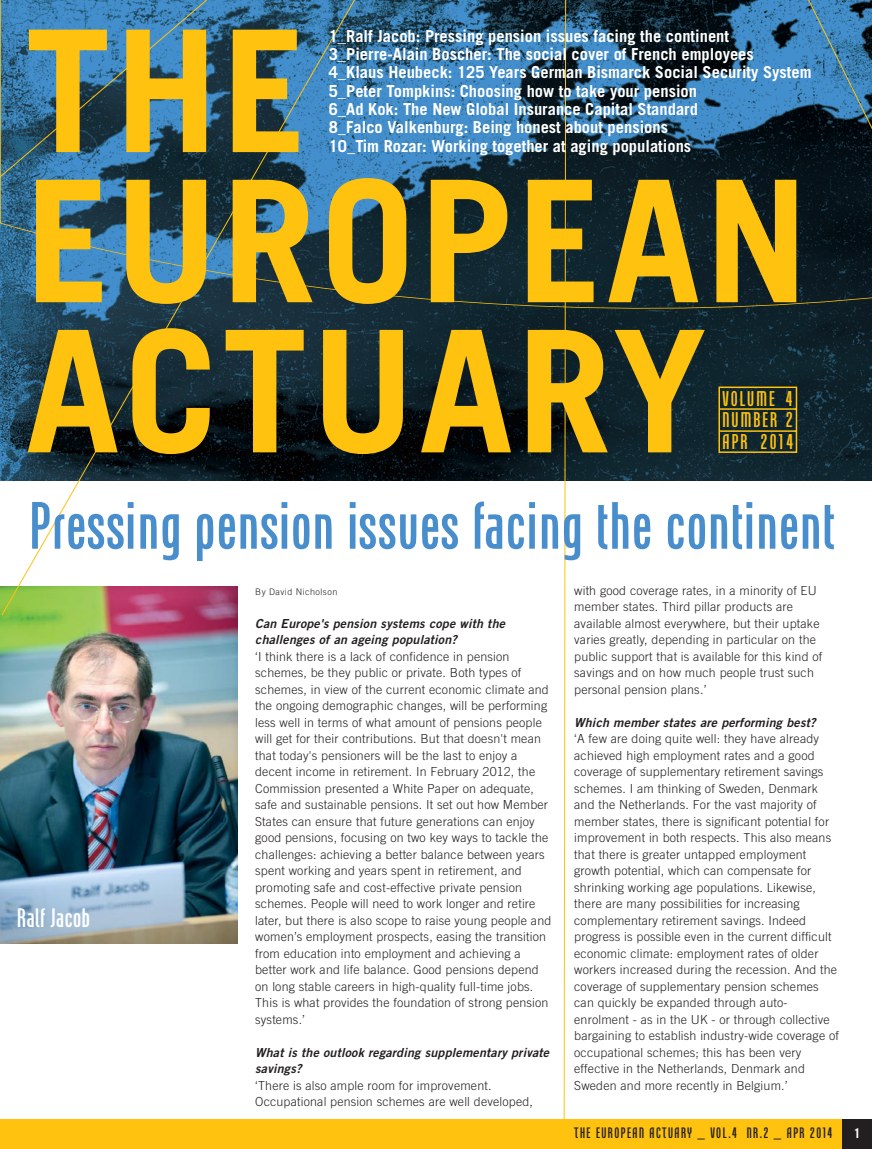
<style>
.page{position:relative;width:872px;height:1149px;background:#fff}
.page>*{position:absolute;margin:0;border:0;box-sizing:border-box;transform-origin:0 0}
.t1{font:700 169.5px/150px "Trade Gothic LT";letter-spacing:.025em;color:#ffc20e}
.t2{font:67.5px "Freytag LT";letter-spacing:.025em;color:#498ecc}
.t3{font:27px "Freytag LT";letter-spacing:.025em;color:#fff}
.t4{font:21.6px/21.6px "Freytag LT";letter-spacing:.1em;color:#ffc20e;text-align:justify}
.t5{font:700 16.5px/18.3px "Trade Gothic LT";color:#fff}
.t6{font:15.3px "Freytag LT";letter-spacing:.1em;color:#231f20}
.t7{font:700 13.35px "Trade Gothic LT";color:#fff}
.t8{font:300 12.45px/16.5px "Trade Gothic LT";letter-spacing:.015em;color:#231f20}
.t9{font:italic 12.45px/16.5px "Trade Gothic LT Bold Two";letter-spacing:.02em;color:#231f20}
.t10{font:300 9px "Trade Gothic LT";letter-spacing:.05em;color:#231f20}
</style>
<div class="page">
<img style="left:0;top:586px;width:237px;height:356px">
<img style="left:0;top:312px;width:872px;height:168px">
<svg style="left:0;top:0;width:872px;height:312px;background:#1c3d53"></svg>
<div style="left:0;top:1118px;width:842px;height:30px;background:#ffc20e"></div>
<svg style="left:563px;top:0;width:3px;height:1119px"></svg>
<svg style="left:799px;top:0;width:73px;height:161px;background:#2c5c80"></svg>
<svg style="left:1px;top:0;width:364px;height:616px"></svg>
<svg style="left:0;top:0;width:227px;height:178px;background:#32688f"></svg>
<svg style="left:717px;top:385px;width:81px;height:68px;background:#2c382a"></svg>
<div style="left:842px;top:1118px;width:30px;height:30px;background:#231f20"></div>
<p class="t5" style="left:329px;top:28px;width:484px">1_Ralf Jacob: Pressing pension issues facing the continent 3_Pierre-Alain Boscher: The social cover of French employees 4_Klaus Heubeck: 125 Years German Bismarck Social Security System 5_Peter Tompkins: Choosing how to take your pension<br>6_Ad Kok: The New Global Insurance Capital Standard<br>8_Falco Valkenburg: Being honest about pensions<br>10_Tim Rozar: Working together at aging populations</p>
<h1 class="t1" style="left:26px;top:32px;width:784px">THE<br>EUROPEAN<br>ACTUARY</h1>
<h3 class="t4" style="left:722px;top:389px;width:73px">VOLUME 4<br>NUMBER 2<br>APR 2014</h3>
<h2 class="t2" style="left:30px;top:502px;width:806px">Pressing pension issues facing the continent</h2>
<p class="t8" style="left:574px;top:582px;width:250px">with good coverage rates, in a minority of EU member states. Third pillar products are available almost everywhere, but their uptake varies greatly, depending in particular on the public support that is available for this kind of savings and on how much people trust such personal pension plans.’</p>
<p class="t9" style="left:574px;top:714px;width:243px">Which member states are performing best?</p>
<p class="t8" style="left:574px;top:731px;width:266px">‘A few are doing quite well: they have already achieved high employment rates and a good coverage of supplementary retirement savings schemes. I am thinking of Sweden, Denmark and the Netherlands. For the vast majority of member states, there is significant potential for improvement in both respects. This also means that there is greater untapped employment growth potential, which can compensate for shrinking working age populations. Likewise, there are many possibilities for increasing complementary retirement savings. Indeed progress is possible even in the current difficult economic climate: employment rates of older workers increased during the recession. And the coverage of supplementary pension schemes can quickly be expanded through auto&shy;enrolment - as in the UK - or through collective bargaining to establish industry-wide coverage of occupational schemes; this has been very effective in the Netherlands, Denmark and Sweden and more recently in Belgium.’</p>
<p class="t6" style="left:574px;top:1126px;width:260px">THE EUROPEAN ACTUARY _ VOL.4 NR.2 _ APR 2014</p>
<p class="t7" style="left:853px;top:1127px;width:9px">1</p>
<p class="t10" style="left:255px;top:588px;width:84px">By David Nicholson</p>
<p class="t9" style="left:255px;top:615px;width:251px">Can Europe's pension systems cope with the challenges of an ageing population?</p>
<p class="t8" style="left:255px;top:648px;width:298px">‘I think there is a lack of confidence in pension schemes, be they public or private. Both types of schemes, in view of the current economic climate and the ongoing demographic changes, will be performing less well in terms of what amount of pensions people will get for their contributions. But that doesn't mean that today's pensioners will be the last to enjoy a decent income in retirement. In February 2012, the Commission presented a White Paper on adequate, safe and sustainable pensions. It set out how Member States can ensure that future generations can enjoy good pensions, focusing on two key ways to tackle the challenges: achieving a better balance between years spent working and years spent in retirement, and promoting safe and cost-effective private pension schemes. People will need to work longer and retire later, but there is also scope to raise young people and women’s employment prospects, easing the transition from education into employment and achieving a better work and life balance. Good pensions depend on long stable careers in high-quality full-time jobs.<br>This is what provides the foundation of strong pension systems.’</p>
<p class="t9" style="left:255px;top:1044px;width:295px">What is the outlook regarding supplementary private savings?</p>
<p class="t8" style="left:255px;top:1077px;width:279px">‘There is also ample room for improvement.<br>Occupational pension schemes are well developed,</p>
<h3 class="t3" style="left:17px;top:908px;width:74px">Ralf Jacob</h3>
</div>
